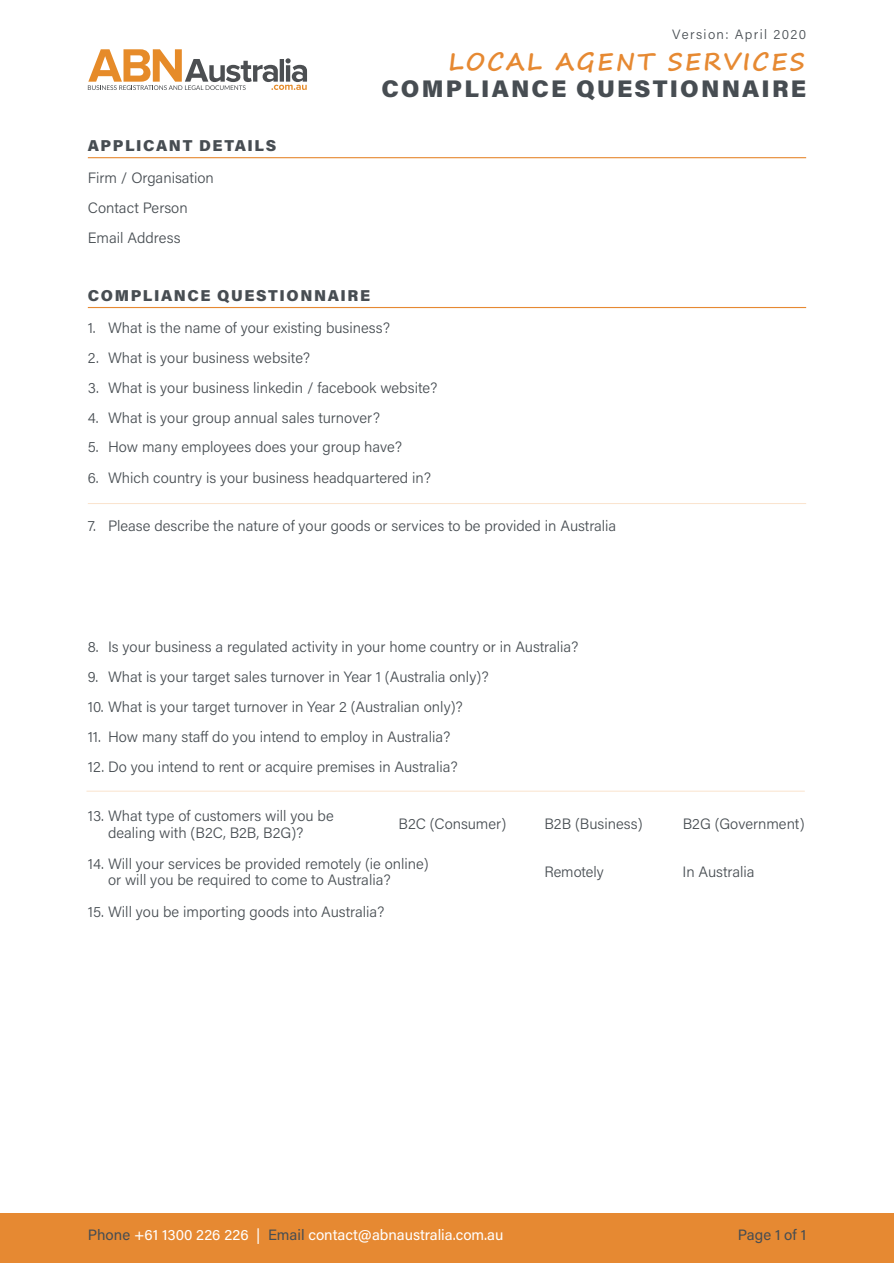
<style>
.page{position:relative;width:894px;height:1263px;background:#fff}
.page>*{position:absolute;margin:0;border:0;box-sizing:border-box;transform-origin:0 0}
.t1{font:900 24px "Acumin Pro";letter-spacing:.09em;color:#474d52}
.t2{font:700 24px "Segoe Print";letter-spacing:.09em;color:#e68932}
.Heading{font:900 15.75px "Acumin Pro";letter-spacing:.1em;color:#474d52}
.t3{font:300 15px/16.5px "Acumin Pro";color:#474d52}
.t4{font:15px "Acumin Pro";color:#fff}
.t5{font:15px "Acumin Pro";color:#474d52}
.t6{font:300 13.5px "Acumin Pro";letter-spacing:.1em;color:#474d52}
.s1{color:#474d52}
</style>
<div class="page">
<div style="left:0;top:1213px;width:893px;height:50px;background:#e68932"></div>
<svg style="left:88px;top:49px;width:219px;height:41px"></svg>
<hr style="left:88px;top:157px;width:717px;height:1px;background:#e68932">
<hr style="left:88px;top:307px;width:717px;height:1px;background:#e68932">
<hr style="left:88px;top:503px;width:717px;height:1px;background:#fae3cd">
<hr style="left:86px;top:790px;width:718px;height:1px;background:#fae3cd">
<p class="Heading" style="left:88px;top:134px;width:190px">APPLICANT DETAILS</p>
<p class="t3" style="left:88px;top:169px;width:127px">Firm / Organisation</p>
<p class="t3" style="left:88px;top:199px;width:101px">Contact Person</p>
<p class="t3" style="left:88px;top:229px;width:94px">Email Address</p>
<p class="t6" style="left:671px;top:25px;width:135px">Version: April 2020</p>
<h1 class="t2" style="left:448px;top:39px;width:358px">LOCAL AGENT SERVICES</h1>
<h1 class="t1" style="left:381px;top:72px;width:426px">COMPLIANCE QUESTIONNAIRE</h1>
<p class="Heading" style="left:88px;top:284px;width:284px">COMPLIANCE QUESTIONNAIRE</p>
<p class="t3" style="left:88px;top:319px;width:304px">1. What is the name of your existing business?</p>
<p class="t3" style="left:88px;top:349px;width:224px">2. What is your business website?</p>
<p class="t3" style="left:88px;top:379px;width:351px">3. What is your business linkedin / facebook website?</p>
<p class="t3" style="left:88px;top:408px;width:294px">4. What is your group annual sales turnover?</p>
<p class="t3" style="left:88px;top:438px;width:315px">5. How many employees does your group have?</p>
<p class="t3" style="left:88px;top:468px;width:344px">6. Which country is your business headquartered in?</p>
<p class="t3" style="left:88px;top:517px;width:530px">7. Please describe the nature of your goods or services to be provided in Australia</p>
<p class="t3" style="left:88px;top:638px;width:492px">8. Is your business a regulated activity in your home country or in Australia?</p>
<p class="t3" style="left:88px;top:668px;width:402px">9. What is your target sales turnover in Year 1 (Australia only)?</p>
<p class="t3" style="left:88px;top:698px;width:376px">10. What is your target turnover in Year 2 (Australian only)?</p>
<p class="t3" style="left:88px;top:728px;width:364px">11. How many staff do you intend to employ in Australia?</p>
<p class="t3" style="left:88px;top:758px;width:371px">12. Do you intend to rent or acquire premises in Australia?</p>
<p class="t3" style="left:108px;top:807px;width:227px;text-indent:-20px">13. What type of customers will you be dealing with (B2C, B2B, B2G)?</p>
<p class="t3" style="left:682px;top:815px;width:123px">B2G (Government)</p>
<p class="t3" style="left:398px;top:815px;width:109px">B2C (Consumer)</p>
<p class="t3" style="left:544px;top:815px;width:100px">B2B (Business)</p>
<p class="t3" style="left:108px;top:854px;width:322px;text-indent:-20px">14. Will your services be provided remotely (ie online) or will you be required to come to Australia?</p>
<p class="t3" style="left:544px;top:863px;width:61px">Remotely</p>
<p class="t3" style="left:682px;top:863px;width:73px">In Australia</p>
<p class="t3" style="left:88px;top:903px;width:298px">15. Will you be importing goods into Australia?</p>
<p class="t4" style="left:88px;top:1224px;width:417px"><span class="s1">Phone</span> +61 1300 226 226 | <span class="s1">Email</span> contact@abnaustralia.com.au</p>
<p class="t5" style="left:737px;top:1224px;width:70px">Page 1 of 1</p>
</div>
